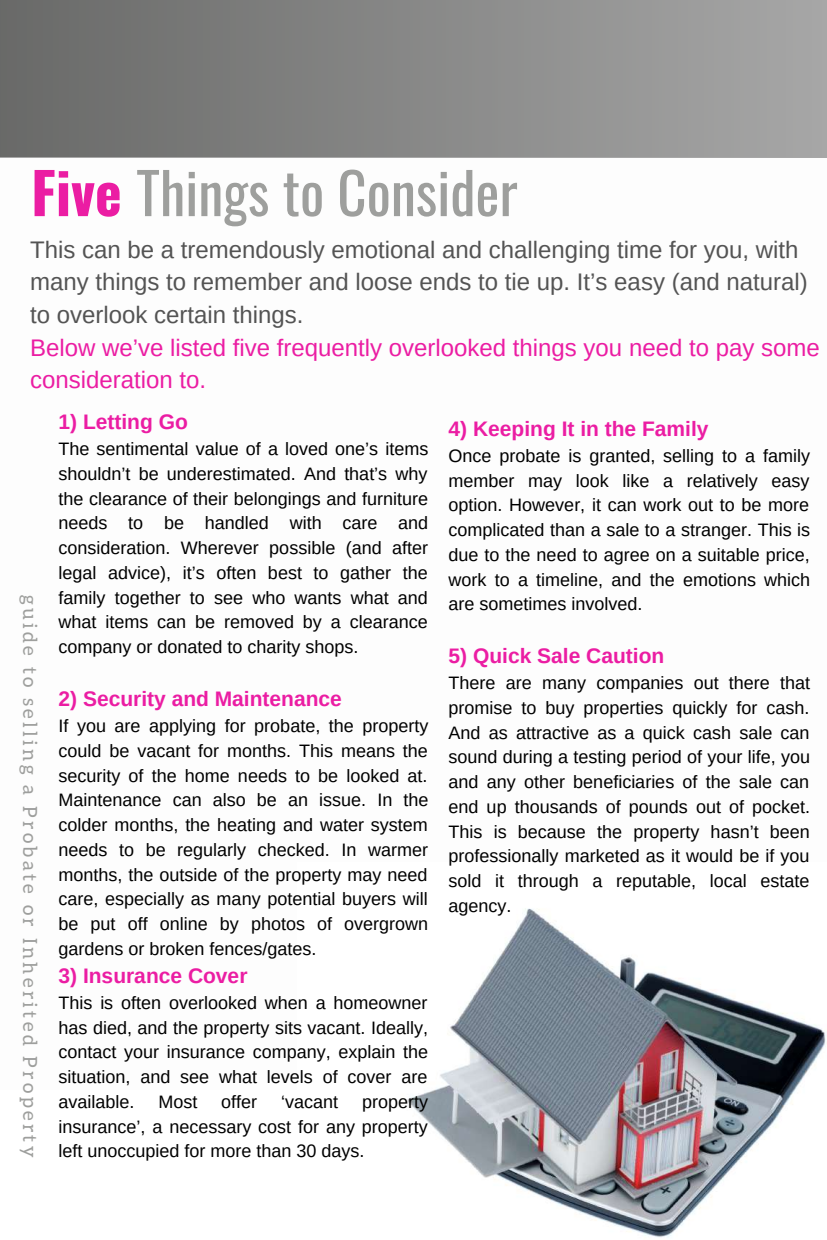
<style>
.page{position:relative;width:827px;height:1240px;background:#fff}
.page>*{position:absolute;margin:0;border:0;box-sizing:border-box;transform-origin:0 0}
.t1{font:57px "Oswald";color:#9e9f9d}
.t2{font:24px/32.7px "Arimo";color:#545454}
.t3{font:24px/32.7px "Arimo";color:#eb1da3}
.t4{font:700 21px "Arimo";color:#eb1da3}
.t5{font:19.5px "Aleo";letter-spacing:.17em;color:#9e9f9d}
.t6{font:18px/24.8px "Arimo";color:#000;text-align:justify}
.s1{font-weight:700;color:#eb1da3}
</style>
<div class="page">
<div style="left:0;top:0;width:827px;height:158px;background:linear-gradient(to right,#696968,#a7a7a7)"></div>
<img style="left:407px;top:908px;width:419px;height:330px">
<h1 class="t1" style="left:31px;top:148px;width:488px"><span class="s1">Five</span> Things to Consider</h1>
<h2 class="t2" style="left:30px;top:233px;width:779px">This can be a tremendously emotional and challenging time for you, with many things to remember and loose ends to tie up. It’s easy (and natural) to overlook certain things.</h2>
<h2 class="t3" style="left:30px;top:331px;width:791px">Below we’ve listed five frequently overlooked things you need to pay some consideration to.</h2>
<p class="t4" style="left:448px;top:417px;width:262px">4) Keeping It in the Family</p>
<p class="t6" style="left:448px;top:443px;width:363px">Once probate is granted, selling to a family member may look like a relatively easy option. However, it can work out to be more complicated than a sale to a stranger. This is due to the need to agree on a suitable price, work to a timeline, and the emotions which are sometimes involved.</p>
<p class="t4" style="left:448px;top:644px;width:217px">5) Quick Sale Caution</p>
<p class="t6" style="left:448px;top:670px;width:363px">There are many companies out there that promise to buy properties quickly for cash.<br>And as attractive as a quick cash sale can sound during a testing period of your life, you and any other beneficiaries of the sale can end up thousands of pounds out of pocket.<br>This is because the property hasn’t been professionally marketed as it would be if you sold it through a reputable, local estate agency.</p>
<p class="t4" style="left:58px;top:410px;width:131px">1) Letting Go</p>
<p class="t6" style="left:58px;top:436px;width:371px">The sentimental value of a loved one’s items shouldn’t be underestimated. And that’s why the clearance of their belongings and furniture needs to be handled with care and consideration. Wherever possible (and after legal advice), it’s often best to gather the family together to see who wants what and what items can be removed by a clearance company or donated to charity shops.</p>
<p class="t4" style="left:58px;top:687px;width:285px">2) Security and Maintenance</p>
<p class="t6" style="left:58px;top:713px;width:371px">If you are applying for probate, the property could be vacant for months. This means the security of the home needs to be looked at.<br>Maintenance can also be an issue. In the colder months, the heating and water system needs to be regularly checked. In warmer months, the outside of the property may need care, especially as many potential buyers will be put off online by photos of overgrown gardens or broken fences/gates.</p>
<p class="t4" style="left:58px;top:964px;width:190px">3) Insurance Cover</p>
<p class="t6" style="left:58px;top:990px;width:371px">This is often overlooked when a homeowner has died, and the property sits vacant. Ideally, contact your insurance company, explain the situation, and see what levels of cover are available.</p>
<p class="t5" style="left:41px;top:595px;width:564px;rotate:90deg">guide to selling a Probate or Inherited Property</p>
<p class="t6" style="left:158px;top:1089px;width:40px">Most</p>
<p class="t6" style="left:221px;top:1089px;width:37px">offer</p>
<p class="t6" style="left:281px;top:1089px;width:59px">‘vacant</p>
<p class="t6" style="left:58px;top:1089px;width:371px;text-indent:303px">property insurance’, a necessary cost for any property left unoccupied for more than 30 days.</p>
</div>
